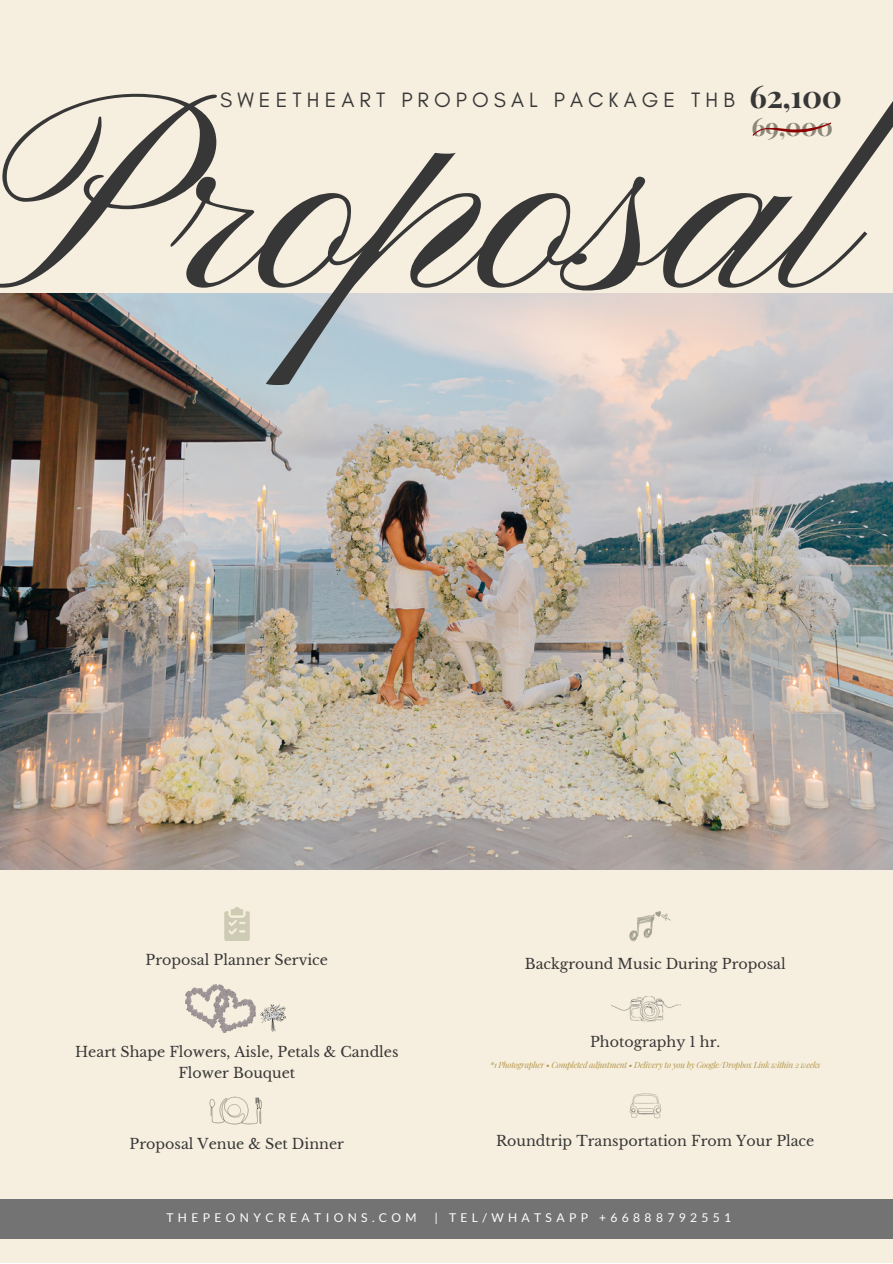
<style>
.page{position:relative;width:893px;height:1264px;background:#fff}
.page>*{position:absolute;margin:0;border:0;box-sizing:border-box;transform-origin:0 0}
.t1{font:281.85px "Pinyon Script";color:#373737}
.t2{font:700 25.2px "Playfair Display";color:#8d877a}
.t3{font:21.15px "Glacial Indifference";letter-spacing:.24em;color:#373737}
.t4{font:14.25px/20.2px "Libre Baskerville";color:#373737;text-align:center}
.t5{font:12.15px "Lato";letter-spacing:.36em;color:#fff}
.t6{font:italic 8.4px "Playfair Display";letter-spacing:-.03em;color:#b4974b}
.s1{font-family:"Playfair Display";font-weight:700;font-size:31.2px}
</style>
<div class="page">
<div style="left:0;top:0;width:892px;height:1262px;background:#f6eede"></div>
<img style="left:0;top:293px;width:892px;height:576px">
<svg style="left:752px;top:122px;width:80px;height:14px"></svg>
<div style="left:0;top:1199px;width:892px;height:39px;background:#737373"></div>
<img style="left:224px;top:907px;width:26px;height:33px">
<img style="left:260px;top:1004px;width:26px;height:28px">
<img style="left:629px;top:911px;width:41px;height:31px">
<img style="left:185px;top:984px;width:70px;height:48px">
<img style="left:209px;top:1096px;width:53px;height:28px">
<img style="left:629px;top:1093px;width:32px;height:26px">
<img style="left:611px;top:996px;width:69px;height:26px">
<h1 class="t1" style="left:5px;top:44px;width:860px">Proposal</h1>
<h3 class="t3" style="left:220px;top:87px;width:623px">SWEETHEART PROPOSAL PACKAGE THB <span class="s1">62,100</span></h3>
<h2 class="t2" style="left:751px;top:109px;width:83px">69,000</h2>
<p class="t4" style="left:146px;top:949px;width:184px">Proposal Planner Service</p>
<p class="t4" style="left:75px;top:1042px;width:325px">Heart Shape Flowers, Aisle, Petals &amp; Candles<br>Flower Bouquet</p>
<p class="t4" style="left:130px;top:1133px;width:216px">Proposal Venue &amp; Set Dinner</p>
<p class="t4" style="left:524px;top:953px;width:262px">Background Music During Proposal</p>
<p class="t4" style="left:590px;top:1032px;width:132px">Photography 1 hr.</p>
<p class="t6" style="left:490px;top:1059px;width:332px">*1 Photographer • Completed adjustment • Delivery to you by Google/Dropbox Link within 2 weeks</p>
<p class="t4" style="left:496px;top:1131px;width:320px">Roundtrip Transportation From Your Place</p>
<p class="t5" style="left:166px;top:1210px;width:252px">THEPEONYCREATIONS.COM</p>
<p class="t5" style="left:434px;top:1210px;width:298px">| TEL/WHATSAPP +66888792551</p>
</div>
